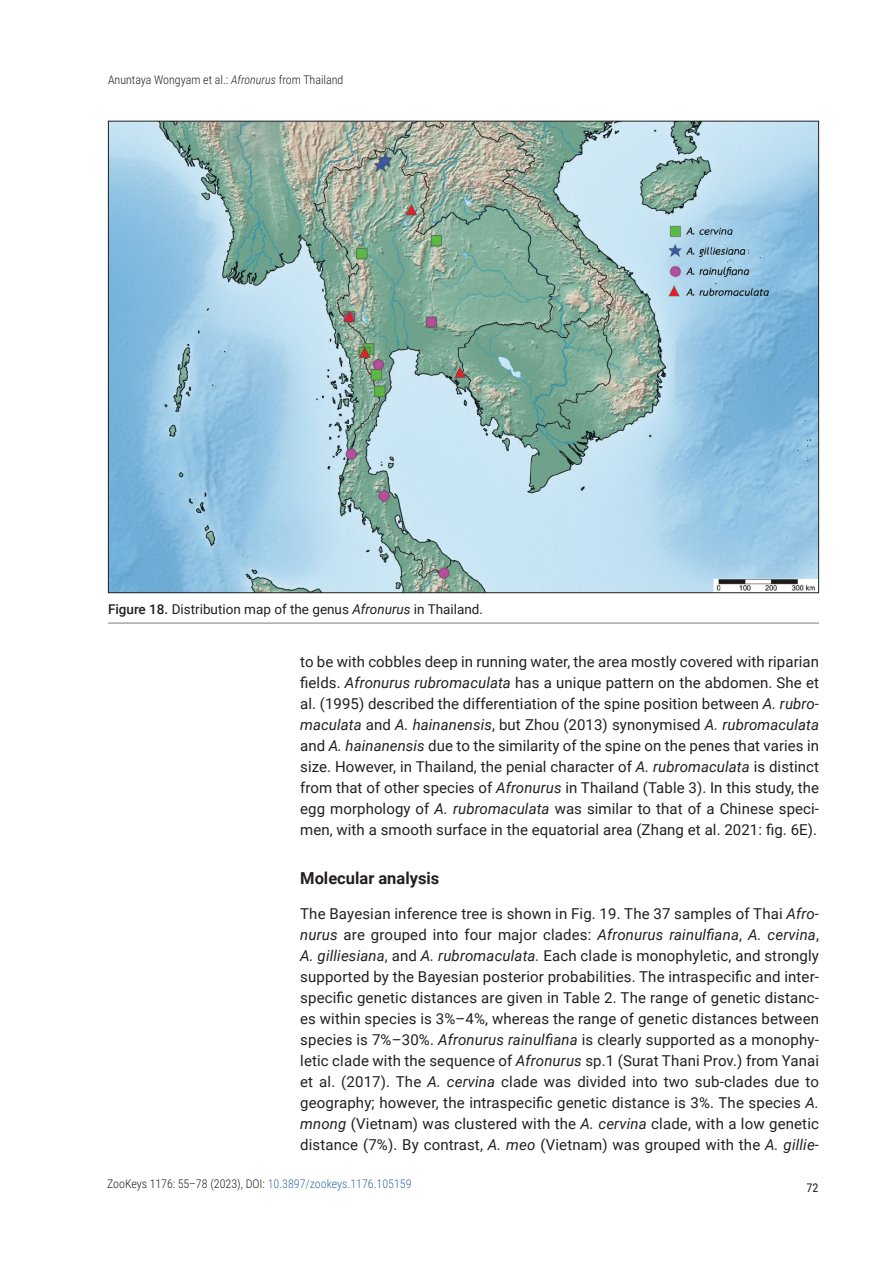
<style>
.page{position:relative;width:893px;height:1263px;background:#fff}
.page>*{position:absolute;margin:0;border:0;box-sizing:border-box;transform-origin:0 0}
.t1{font:700 16.5px "Roboto";color:#231f20}
.t2{font:15px/21px "Roboto";letter-spacing:.005em;color:#231f20;text-align:justify}
.t3{font:13.5px "Roboto";color:#231f20}
.t4{font:300 12px "Roboto Condensed";color:#231f20}
.t5{font:12px "Roboto Condensed";color:#231f20}
.s1{font-style:italic}
.s2{font-weight:500}
.s3{color:#376ba5}
</style>
<div class="page">
<img style="left:110px;top:123px;width:707px;height:468px">
<hr style="left:108px;top:622px;width:711px;height:2px;background:#a8a9ad">
<p class="t4" style="left:108px;top:71px;width:237px">Anuntaya Wongyam et al.: <span class="s1">Afronurus</span> from Thailand</p>
<p class="t3" style="left:108px;top:600px;width:377px"><span class="s2">Figure 18.</span> Distribution map of the genus <span class="s1">Afronurus</span> in Thailand.</p>
<p class="t2" style="left:300px;top:650px;width:520px">to be with cobbles deep in running water, the area mostly covered with riparian fields. <span class="s1">Afronurus rubromaculata</span> has a unique pattern on the abdomen. She et al. (1995) described the differentiation of the spine position between <span class="s1">A. rubro&shy;maculata</span> and <span class="s1">A. hainanensis</span>, but Zhou (2013) synonymised <span class="s1">A. rubromaculata </span>and <span class="s1">A. hainanensis</span> due to the similarity of the spine on the penes that varies in size. However, in Thailand, the penial character of <span class="s1">A. rubromaculata</span> is distinct from that of other species of <span class="s1">Afronurus</span> in Thailand (Table 3). In this study, the egg morphology of <span class="s1">A. rubromaculata</span> was similar to that of a Chinese speci&shy;men, with a smooth surface in the equatorial area (Zhang et al. 2021: fig. 6E).</p>
<p class="t1" style="left:300px;top:866px;width:141px">Molecular analysis</p>
<p class="t2" style="left:300px;top:902px;width:520px">The Bayesian inference tree is shown in Fig. 19. The 37 samples of Thai <span class="s1">Afro&shy;nurus</span> are grouped into four major clades: <span class="s1">Afronurus rainulfiana</span>, <span class="s1">A. cervina</span>, <span class="s1">A. gilliesiana</span>, and <span class="s1">A. rubromaculata.</span> Each clade is monophyletic, and strongly supported by the Bayesian posterior probabilities. The intraspecific and inter&shy;specific genetic distances are given in Table 2. The range of genetic distanc&shy;es within species is 3%–4%, whereas the range of genetic distances between species is 7%–30%. <span class="s1">Afronurus rainulfiana</span> is clearly supported as a monophy&shy;letic clade with the sequence of <span class="s1">Afronurus</span> sp.1 (Surat Thani Prov.) from Yanai et al. (2017). The <span class="s1">A. cervina</span> clade was divided into two sub-clades due to geography; however, the intraspecific genetic distance is 3%. The species <span class="s1">A. mnong</span> (Vietnam) was clustered with the <span class="s1">A. cervina</span> clade, with a low genetic distance (7%). By contrast, <span class="s1">A. meo</span> (Vietnam) was grouped with the <span class="s1">A. gillie-</span></p>
<p class="t4" style="left:107px;top:1175px;width:306px">ZooKeys 1176: 55–78 (2023), DOI: <span class="s3">10.3897/zookeys.1176.105159</span></p>
<p class="t5" style="left:806px;top:1179px;width:13px">72</p>
</div>
